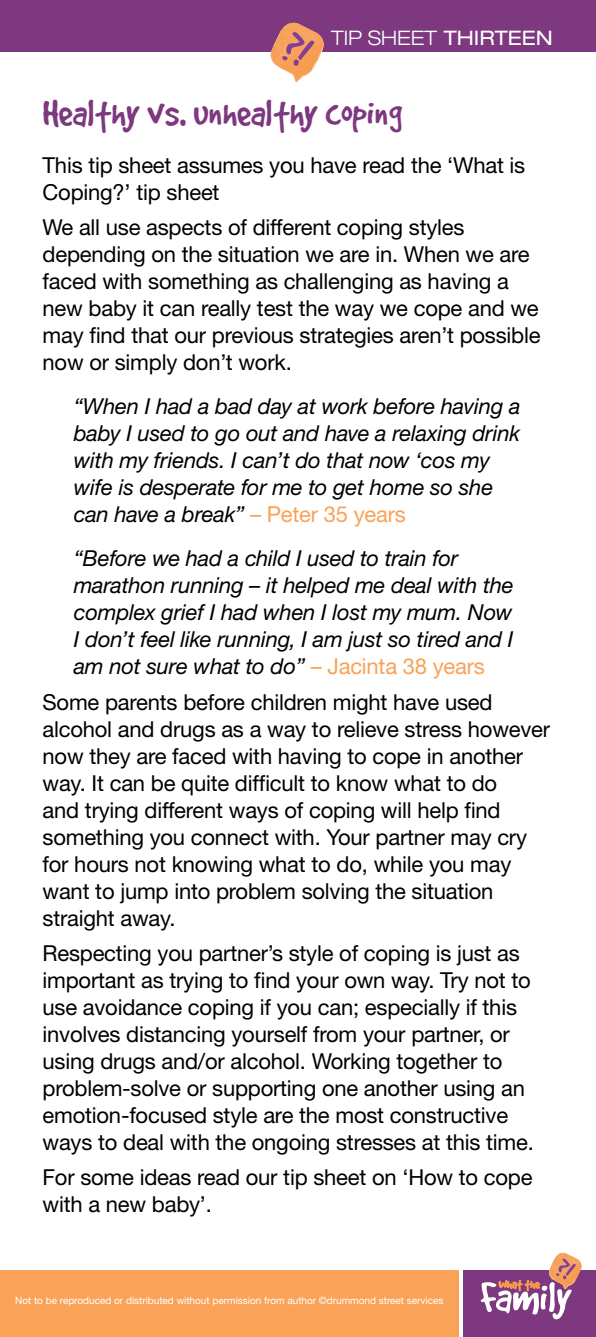
<style>
.page{position:relative;width:596px;height:1337px;background:#fff}
.page>*{position:absolute;margin:0;border:0;box-sizing:border-box;transform-origin:0 0}
.t1{font:41px "Good Dog Plain";color:#7d3880}
.t2{font:22px/27px "Helvetica Neue";letter-spacing:-.01em;color:#000}
.t3{font:italic 22px/27px "Helvetica Neue CE";letter-spacing:-.01em;color:#000}
.t4{font:300 expanded 20px "Helvetica Neue";color:#fff}
.t5{font:10px "Helvetica Neue";color:#fff}
.s1{font-weight:400}
.s2{font-family:"Helvetica Neue";font-style:normal;color:#f9a258}
</style>
<div class="page">
<div style="left:0;top:0;width:595px;height:52px;background:#7d3880"></div>
<svg style="left:270px;top:22px;width:54px;height:60px"></svg>
<div style="left:0;top:1269px;width:458px;height:67px;background:#f9a258"></div>
<div style="left:463px;top:1269px;width:132px;height:67px;background:#7d3880"></div>
<svg style="left:480px;top:1252px;width:102px;height:66px"></svg>
<p class="t4" style="left:331px;top:26px;width:223px">TIP SHEET <span class="s1">THIRTEEN</span></p>
<h1 class="t1" style="left:43px;top:94px;width:361px">Healthy vs. unhealthy coping</h1>
<p class="t2" style="left:43px;top:152px;width:484px">This tip sheet assumes you have read the ‘What is<br>Coping?’ tip sheet</p>
<p class="t2" style="left:43px;top:214px;width:499px">We all use aspects of different coping styles depending on the situation we are in. When we are faced with something as challenging as having a new baby it can really test the way we cope and we may find that our previous strategies aren’t possible now or simply don’t work.</p>
<p class="t3" style="left:74px;top:392px;width:448px">“When I had a bad day at work before having a baby I used to go out and have a relaxing drink with my friends. I can’t do that now ‘cos my wife is desperate for me to get home so she can have a break” <span class="s2">– Peter 35 years</span></p>
<p class="t3" style="left:74px;top:544px;width:441px">“Before we had a child I used to train for marathon running – it helped me deal with the complex grief I had when I lost my mum. Now I don’t feel like running, I am just so tired and I am not sure what to do” <span class="s2">– Jacinta 38 years</span></p>
<p class="t2" style="left:43px;top:687px;width:509px">Some parents before children might have used alcohol and drugs as a way to relieve stress however now they are faced with having to cope in another way. It can be quite difficult to know what to do<br>and trying different ways of coping will help find something you connect with. Your partner may cry for hours not knowing what to do, while you may want to jump into problem solving the situation straight away.</p>
<p class="t2" style="left:43px;top:938px;width:492px">Respecting you partner’s style of coping is just as important as trying to find your own way. Try not to use avoidance coping if you can; especially if this involves distancing yourself from your partner, or using drugs and/or alcohol. Working together to problem-solve or supporting one another using an emotion-focused style are the most constructive ways to deal with the ongoing stresses at this time.</p>
<p class="t2" style="left:43px;top:1162px;width:491px">For some ideas read our tip sheet on ‘How to cope with a new baby’.</p>
<p class="t5" style="left:15px;top:1292px;width:429px">Not to be reproduced or distributed without permission from author ©drummond street services</p>
</div>
